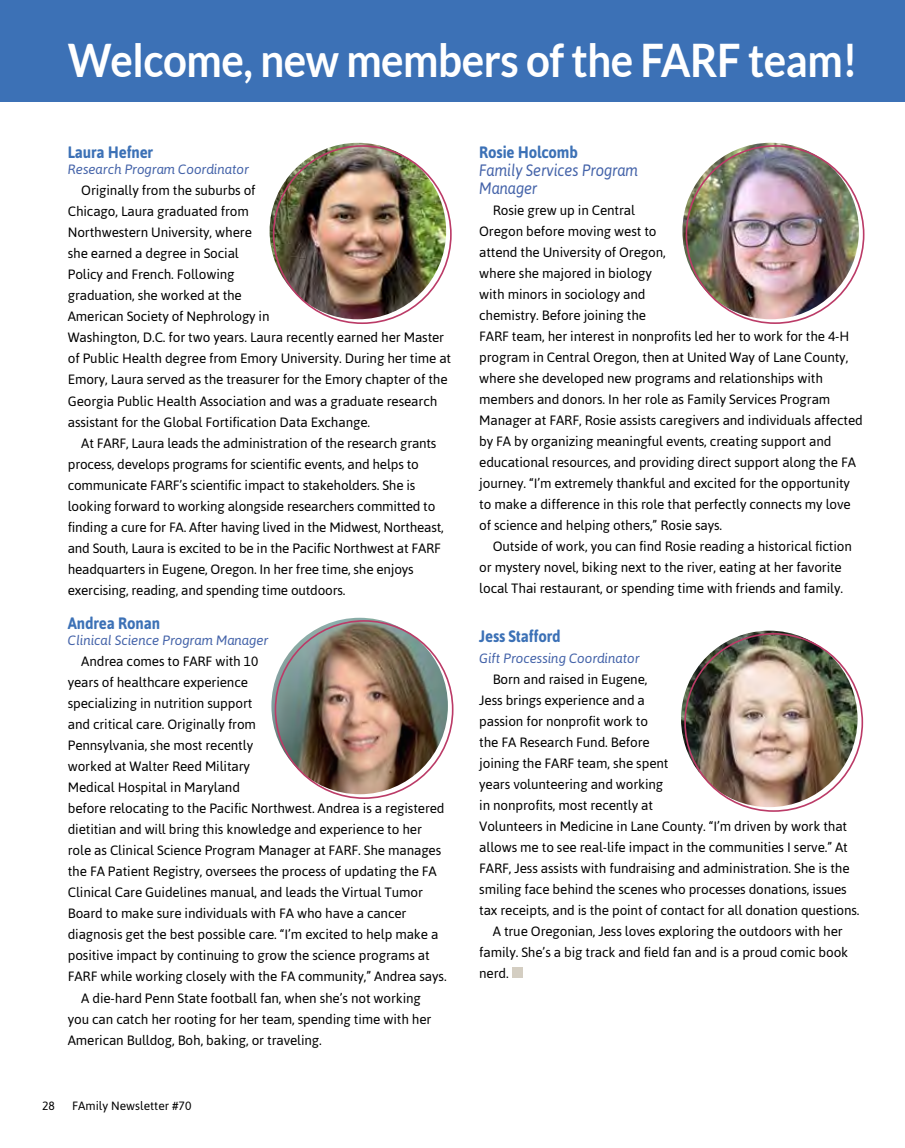
<style>
.page{position:relative;width:905px;height:1148px;background:#fff}
.page>*{position:absolute;margin:0;border:0;box-sizing:border-box;transform-origin:0 0}
.t1{font:700 46.2px "Lato";letter-spacing:-.01em;color:#fff;scale:.91 1}
.t2{font:700 16.5px "Asap";letter-spacing:-.01em;color:#3c71b6;scale:.91 1}
.t3{font:italic 16.5px/18px "Asap";letter-spacing:-.01em;color:#4463a9;scale:.91 1}
.t4{font:13.5px/21px "Asap";letter-spacing:-.01em;color:#000}
.t5{font:italic 13.5px "Asap";letter-spacing:-.01em;color:#4463a9}
.t6{font:12px "Asap";color:#000}
</style>
<div class="page">
<div style="left:0;top:0;width:904px;height:102px;background:#3c71b6"></div>
<div style="left:511px;top:967px;width:11px;height:11px;background:#d4cec2"></div>
<img style="left:682px;top:143px;width:176px;height:176px;border-radius:88px">
<img style="left:271px;top:617px;width:177px;height:177px;border-radius:88px">
<img style="left:269px;top:143px;width:177px;height:176px;border-radius:88px">
<img style="left:681px;top:630px;width:176px;height:177px;border-radius:88px">
<h1 class="t1" style="left:68px;top:34px;width:869px">Welcome, new members of the FARF team!</h1>
<p class="t2" style="left:68px;top:141px;width:95px">Laura Hefner</p>
<p class="t5" style="left:68px;top:161px;width:183px">Research Program Coordinator</p>
<p class="t4" style="left:68px;top:180px;width:385px;text-indent:14px">Originally from the suburbs of<br>Chicago, Laura graduated from<br>Northwestern University, where<br>she earned a degree in Social<br>Policy and French. Following<br>graduation, she worked at the<br>American Society of Nephrology in<br>Washington, D.C. for two years. Laura recently earned her Master of Public Health degree from Emory University. During her time at Emory, Laura served as the treasurer for the Emory chapter of the Georgia Public Health Association and was a graduate research assistant for the Global Fortification Data Exchange.</p>
<p class="t4" style="left:68px;top:432px;width:377px;text-indent:14px">At FARF, Laura leads the administration of the research grants process, develops programs for scientific events, and helps to communicate FARF’s scientific impact to stakeholders. She is looking forward to working alongside researchers committed to finding a cure for FA. After having lived in the Midwest, Northeast, and South, Laura is excited to be in the Pacific Northwest at FARF headquarters in Eugene, Oregon. In her free time, she enjoys exercising, reading, and spending time outdoors.</p>
<p class="t2" style="left:68px;top:612px;width:103px">Andrea Ronan</p>
<p class="t5" style="left:68px;top:631px;width:202px">Clinical Science Program Manager</p>
<p class="t4" style="left:81px;top:650px;width:178px">Andrea comes to FARF with 10</p>
<p class="t4" style="left:68px;top:671px;width:182px">years of healthcare experience</p>
<p class="t4" style="left:68px;top:692px;width:186px">specializing in nutrition support</p>
<p class="t4" style="left:68px;top:713px;width:190px">and critical care. Originally from</p>
<p class="t4" style="left:68px;top:734px;width:187px">Pennsylvania, she most recently</p>
<p class="t4" style="left:68px;top:755px;width:184px">worked at Walter Reed Military</p>
<p class="t4" style="left:68px;top:776px;width:174px">Medical Hospital in Maryland</p>
<p class="t4" style="left:68px;top:797px;width:378px">before relocating to the Pacific Northwest. Andrea is a registered</p>
<p class="t4" style="left:68px;top:818px;width:355px">dietitian and will bring this knowledge and experience to her</p>
<p class="t4" style="left:68px;top:839px;width:375px">role as Clinical Science Program Manager at FARF. She manages</p>
<p class="t4" style="left:68px;top:860px;width:370px">the FA Patient Registry, oversees the process of updating the FA</p>
<p class="t4" style="left:68px;top:881px;width:356px">Clinical Care Guidelines manual, and leads the Virtual Tumor</p>
<p class="t4" style="left:68px;top:902px;width:340px">Board to make sure individuals with FA who have a cancer</p>
<p class="t4" style="left:68px;top:923px;width:372px">diagnosis get the best possible care. “I’m excited to help make a</p>
<p class="t4" style="left:68px;top:944px;width:363px">positive impact by continuing to grow the science programs at</p>
<p class="t4" style="left:68px;top:965px;width:380px">FARF while working closely with the FA community,” Andrea says.</p>
<p class="t4" style="left:81px;top:986px;width:341px">A die-hard Penn State football fan, when she’s not working</p>
<p class="t4" style="left:68px;top:1007px;width:365px">you can catch her rooting for her team, spending time with her</p>
<p class="t4" style="left:68px;top:1028px;width:255px">American Bulldog, Boh, baking, or traveling.</p>
<p class="t6" style="left:42px;top:1097px;width:14px">28</p>
<p class="t6" style="left:72px;top:1097px;width:121px">FAmily Newsletter #70</p>
<p class="t2" style="left:479px;top:141px;width:110px">Rosie Holcomb</p>
<p class="t3" style="left:479px;top:161px;width:176px">Family Services Program<br>Manager</p>
<p class="t4" style="left:479px;top:199px;width:385px;text-indent:14px">Rosie grew up in Central<br>Oregon before moving west to<br>attend the University of Oregon,<br>where she majored in biology<br>with minors in sociology and<br>chemistry. Before joining the<br>FARF team, her interest in nonprofits led her to work for the 4-H program in Central Oregon, then at United Way of Lane County, where she developed new programs and relationships with members and donors. In her role as Family Services Program Manager at FARF, Rosie assists caregivers and individuals affected by FA by organizing meaningful events, creating support and educational resources, and providing direct support along the FA journey. “I’m extremely thankful and excited for the opportunity to make a difference in this role that perfectly connects my love of science and helping others,” Rosie says.</p>
<p class="t4" style="left:479px;top:535px;width:374px;text-indent:14px">Outside of work, you can find Rosie reading a historical fiction or mystery novel, biking next to the river, eating at her favorite local Thai restaurant, or spending time with friends and family.</p>
<p class="t2" style="left:479px;top:625px;width:91px">Jess Stafford</p>
<p class="t5" style="left:479px;top:649px;width:162px">Gift Processing Coordinator</p>
<p class="t4" style="left:492px;top:668px;width:156px">Born and raised in Eugene,</p>
<p class="t4" style="left:479px;top:689px;width:167px">Jess brings experience and a</p>
<p class="t4" style="left:479px;top:710px;width:170px">passion for nonprofit work to</p>
<p class="t4" style="left:479px;top:731px;width:172px">the FA Research Fund. Before</p>
<p class="t4" style="left:479px;top:752px;width:191px">joining the FARF team, she spent</p>
<p class="t4" style="left:479px;top:773px;width:186px">years volunteering and working</p>
<p class="t4" style="left:479px;top:794px;width:175px">in nonprofits, most recently at</p>
<p class="t4" style="left:479px;top:815px;width:369px">Volunteers in Medicine in Lane County. “I’m driven by work that</p>
<p class="t4" style="left:479px;top:836px;width:370px">allows me to see real-life impact in the communities I serve.” At</p>
<p class="t4" style="left:479px;top:857px;width:372px">FARF, Jess assists with fundraising and administration. She is the</p>
<p class="t4" style="left:479px;top:878px;width:369px">smiling face behind the scenes who processes donations, issues</p>
<p class="t4" style="left:479px;top:899px;width:382px">tax receipts, and is the point of contact for all donation questions.</p>
<p class="t4" style="left:492px;top:920px;width:351px">A true Oregonian, Jess loves exploring the outdoors with her</p>
<p class="t4" style="left:479px;top:941px;width:370px">family. She’s a big track and field fan and is a proud comic book</p>
<p class="t4" style="left:479px;top:962px;width:31px">nerd.</p>
</div>
